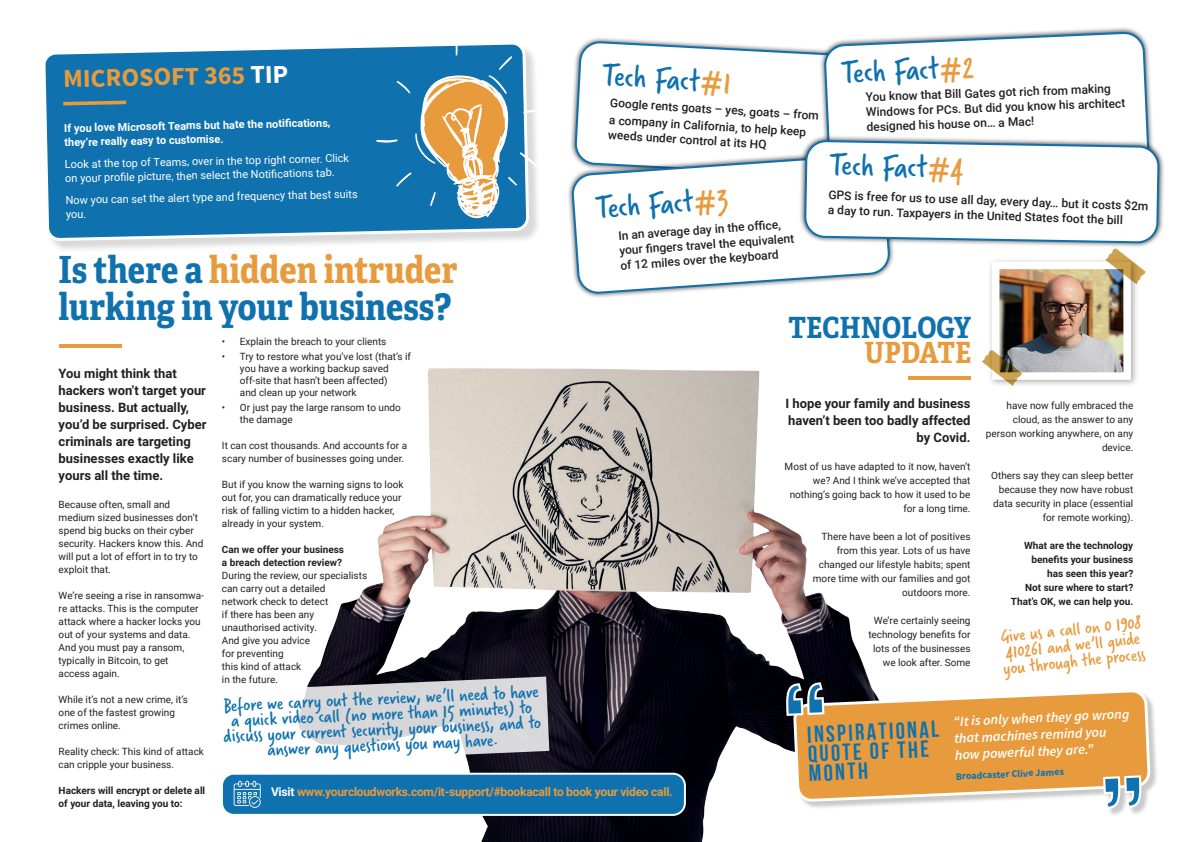
<style>
.page{position:relative;width:1190px;height:842px;background:#fff}
.page>*{position:absolute;margin:0;border:0;box-sizing:border-box;transform-origin:0 0}
.t1{font:700 37.4px/36.8px "Adelle Condensed";color:#0f72ae}
.t2{font:32.8px "Verveine";color:#0f72ae}
.t3{font:700 29.2px "Adelle Condensed";color:#0f72ae}
.t4{font:700 29.2px "Adelle Condensed";color:#e89b3d}
.t5{font:700 25.8px "Source Sans Pro";color:#e89b3d}
.t6{font:700 23.2px/19.5px "Bebas Neue";color:#0f72ae}
.t7{font:19.6px/15.5px "Verveine";color:#0f72ae;text-align:center}
.t8{font:19px/16px "Verveine";color:#e89b3d}
.t9{font:italic 600 14px/16.8px "Source Sans Pro";color:#fff}
.t10{font:700 13px/17px "Roboto";color:#231f20}
.t11{font:500 12px/15px "Roboto";color:#231f20}
.t12{font:700 12px "Roboto";letter-spacing:-.02em;color:#e89b3d}
.t13{font:11px/14.1px "Roboto";color:#fff}
.t14{font:700 11px/14.3px "Roboto";color:#fff}
.t15{font:10px/13px "Roboto";color:#231f20}
.t16{font:700 10px/14px "Roboto";color:#231f20}
.t17{font:700 10px "Source Sans Pro";color:#0f72ae}
.s1{color:#e89b3d}
.s2{color:#fff}
</style>
<div class="page">
<img style="left:312px;top:368px;width:473px;height:474px">
<svg style="left:298px;top:677px;width:251px;height:88px"></svg>
<div style="left:569px;top:36px;width:339px;height:149px;background:#231f20;opacity:.9"></div>
<svg style="left:574px;top:40px;width:245px;height:109px"></svg>
<div style="left:988px;top:258px;width:151px;height:130px;background:#231f20;opacity:.35"></div>
<img style="left:1001px;top:284px;width:121px;height:59px">
<div style="left:992px;top:262px;width:139px;height:118px;border:8px solid #fff"></div>
<div style="left:44px;top:43px;width:497px;height:210px;background:#231f20;opacity:.17"></div>
<svg style="left:44px;top:43px;width:484px;height:197px;background:#257eb5"></svg>
<div style="left:788px;top:684px;width:371px;height:133px;background:#231f20;opacity:.24"></div>
<svg style="left:785px;top:343px;width:364px;height:474px"></svg>
<div style="left:819px;top:27px;width:337px;height:183px;background:#231f20;opacity:.9"></div>
<svg style="left:825px;top:33px;width:325px;height:102px"></svg>
<div style="left:566px;top:149px;width:329px;height:150px;background:#231f20;opacity:.9"></div>
<svg style="left:572px;top:155px;width:317px;height:138px"></svg>
<svg style="left:63px;top:101px;width:63px;height:4px"></svg>
<hr style="left:59px;top:344px;width:63px;height:4px;background:#e89b3d">
<svg style="left:376px;top:43px;width:165px;height:175px"></svg>
<div style="left:222px;top:774px;width:463px;height:41px;background:#0f72ae;border-radius:12px"></div>
<div style="left:221px;top:773px;width:465px;height:43px;border:2px solid #fff;border-radius:12px"></div>
<svg style="left:234px;top:781px;width:27px;height:27px"></svg>
<div style="left:799px;top:135px;width:366px;height:113px;background:#231f20;opacity:.9"></div>
<svg style="left:803px;top:139px;width:357px;height:145px"></svg>
<h2 class="t2" style="left:841px;top:50px;width:134px;rotate:-2deg">Tech Fact<span class="s1">#2</span></h2>
<p class="t11" style="left:865px;top:89px;width:261px;rotate:-2deg">You know that Bill Gates got rich from making<br>Windows for PCs. But did you know his architect designed his house on… a Mac!</p>
<h2 class="t2" style="left:604px;top:52px;width:131px;rotate:4deg">Tech Fact<span class="s1">#1</span></h2>
<p class="t11" style="left:611px;top:93px;width:211px;line-height:17px;rotate:4deg">Google rents goats – yes, goats – from a company in California, to help keep</p>
<h3 class="t5" style="left:63px;top:62px;width:226px;rotate:-1deg">MICROSOFT 365 <span class="s2">TIP</span></h3>
<p class="t14" style="left:64px;top:120px;width:268px;rotate:-1deg">If you love Microsoft Teams but hate the notifi cations, they’re really easy to customise.</p>
<p class="t13" style="left:65px;top:156px;width:286px;rotate:-1deg">Look at the top of Teams, over in the top right corner. Click on your profi le picture, then select the Notifi cations tab.</p>
<p class="t13" style="left:66px;top:192px;width:294px;line-height:14.6px;rotate:-1deg">Now you can set the alert type and frequency that best suits you.</p>
<p class="t11" style="left:609px;top:126px;width:160px;rotate:4deg">weeds under control at its HQ</p>
<h2 class="t2" style="left:830px;top:143px;width:136px;rotate:1deg">Tech Fact<span class="s1">#4</span></h2>
<p class="t11" style="left:829px;top:187px;width:322px;rotate:2deg">GPS is free for us to use all day, every day… but it costs $2m a day to run. Taxpayers in the United States foot the bill</p>
<h2 class="t2" style="left:594px;top:186px;width:134px;rotate:-4deg">Tech Fact<span class="s1">#3</span></h2>
<p class="t11" style="left:618px;top:228px;width:177px;rotate:-4deg">In an average day in the offi ce, your fi ngers travel the equivalent of 12 miles over the keyboard</p>
<h1 class="t1" style="left:59px;top:249px;width:400px">Is there a <span class="s1">hidden intruder </span>lurking in your business?</h1>
<h3 class="t3" style="left:788px;top:306px;width:184px">TECHNOLOGY</h3>
<h3 class="t4" style="left:865px;top:331px;width:108px">UPDATE</h3>
<p class="t15" style="left:222px;top:335px;width:166px">• Explain the breach to your clients</p>
<p class="t15" style="left:240px;top:350px;width:173px;line-height:12px;text-indent:-18px">• Try to restore what you’ve lost (that’s if you have a working backup saved off-site that hasn’t been affected)<br>and clean up your network</p>
<p class="t15" style="left:240px;top:401px;width:162px;line-height:12px;text-indent:-18px">• Or just pay the large ransom to undo the damage</p>
<p class="t15" style="left:222px;top:439px;width:187px">It can cost thousands. And accounts for a scary number of businesses going under.</p>
<p class="t15" style="left:222px;top:478px;width:183px">But if you know the warning signs to look out for, you can dramatically reduce your risk of falling victim to a hidden hacker, already in your system.</p>
<p class="t16" style="left:222px;top:543px;width:124px;line-height:13px">Can we offer your business a breach detection review?</p>
<p class="t15" style="left:222px;top:569px;width:147px">During the review, our specialists can carry out a detailed<br>network check to detect<br>if there has been any unauthorised activity.<br>And give you advice<br>for preventing<br>this kind of attack<br>in the future.</p>
<h3 class="t7" style="left:222px;top:696px;width:319px;rotate:-2deg">Before we carry out the review, we’ll need to have a quick video call (no more than 15 minutes) to discuss your current security, your business, and to answer any questions you may have.</h3>
<h3 class="t10" style="left:59px;top:365px;width:149px">You might think that hackers won’t target your business. But actually, you’d be surprised. Cyber criminals are targeting businesses exactly like yours all the time.</h3>
<p class="t15" style="left:59px;top:498px;width:146px">Because often, small and medium sized businesses don’t spend big bucks on their cyber security. Hackers know this. And will put a lot of effort in to try to exploit that.</p>
<p class="t15" style="left:59px;top:589px;width:147px">We’re seeing a rise in ransomwa&shy;re attacks. This is the computer attack where a hacker locks you out of your systems and data.<br>And you must pay a ransom, typically in Bitcoin, to get<br>access again.</p>
<p class="t15" style="left:59px;top:693px;width:131px">While it’s not a new crime, it’s one of the fastest growing crimes online.</p>
<p class="t15" style="left:59px;top:745px;width:147px">Reality check: This kind of attack can cripple your business.</p>
<p class="t16" style="left:59px;top:784px;width:148px;line-height:13px">Hackers will encrypt or delete all of your data, leaving you to:</p>
<h3 class="t10" style="left:786px;top:394px;width:187px;text-align:right">I hope your family and business haven’t been too badly affected by Covid.</h3>
<p class="t15" style="left:785px;top:459px;width:187px;line-height:14px;text-align:right">Most of us have adapted to it now, haven’t we? And I think we’ve accepted that nothing’s going back to how it used to be for a long time.</p>
<p class="t15" style="left:813px;top:529px;width:159px;line-height:14px;text-align:right">There have been a lot of positives from this year. Lots of us have changed our lifestyle habits; spent more time with our families and got outdoors more.</p>
<p class="t15" style="left:868px;top:613px;width:104px;line-height:14px;text-align:right">We’re certainly seeing technology benefits for lots of the businesses we look after. Some</p>
<p class="t15" style="left:986px;top:398px;width:149px;line-height:14px;text-align:right">have now fully embraced the cloud, as the answer to any person working anywhere, on any device.</p>
<p class="t15" style="left:991px;top:468px;width:144px;line-height:14px;text-align:right">Others say they can sleep better because they now have robust data security in place (essential for remote working).</p>
<p class="t16" style="left:1011px;top:538px;width:124px;text-align:right">What are the technology benefits your business<br>has seen this year?<br>Not sure where to start?<br>That’s OK, we can help you.</p>
<h3 class="t8" style="left:999px;top:629px;width:145px;rotate:-6deg">Give us a call on 0 1908<br>410261 and we’ll guide you through the process</h3>
<h3 class="t6" style="left:807px;top:724px;width:133px;rotate:-2deg">INSPIRATIONAL<br>QUOTE OF THE<br>MONTH</h3>
<h3 class="t9" style="left:953px;top:714px;width:178px;rotate:-3deg">“It is only when they go wrong that machines remind you how powerful they are.”</h3>
<p class="t17" style="left:956px;top:770px;width:110px;rotate:-3deg">Broadcaster Clive James</p>
<p class="t12" style="left:271px;top:784px;width:403px"><span class="s2">Visit</span> www.yourcloudworks.com/it-support/#bookacall to book your video call.</p>
</div>
